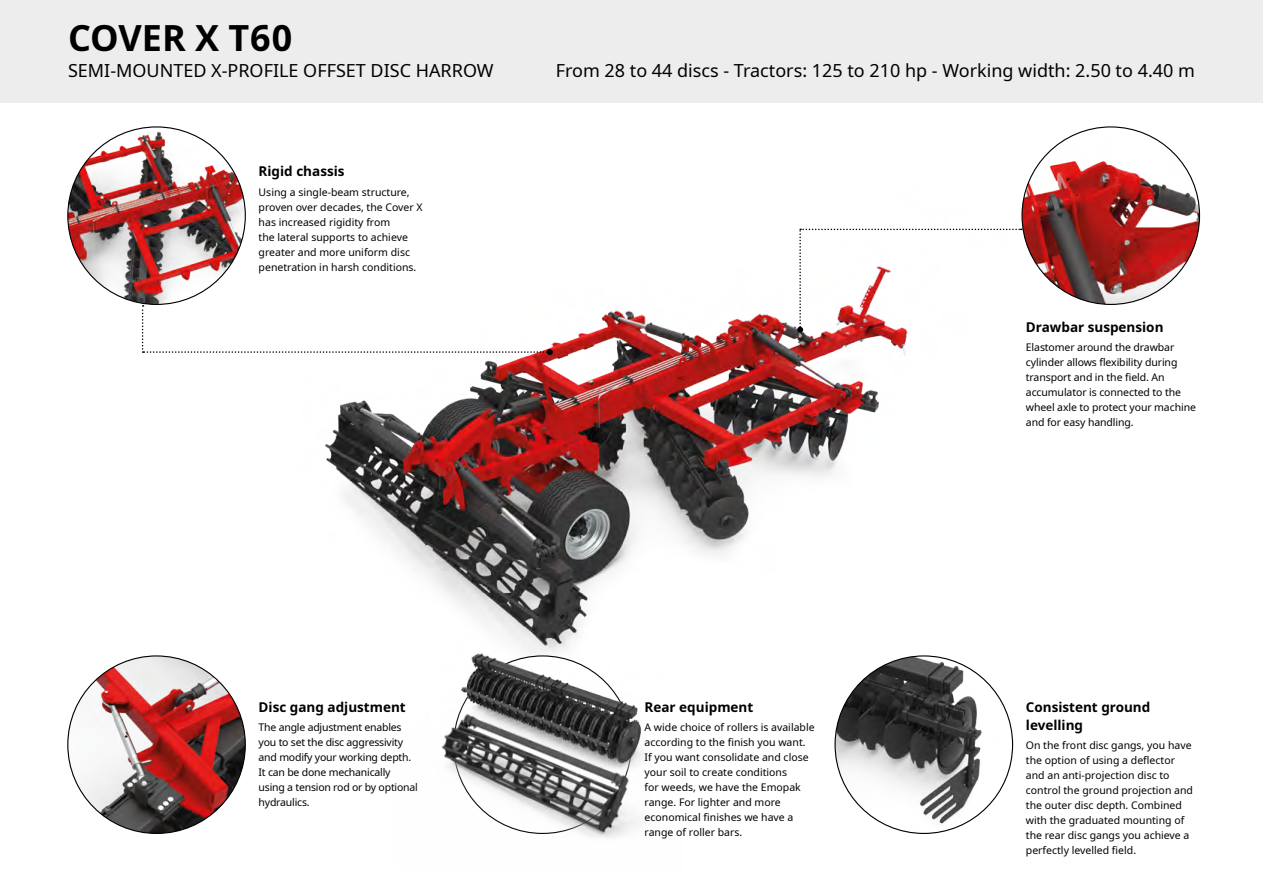
<style>
.page{position:relative;width:1263px;height:893px;background:#fff}
.page>*{position:absolute;margin:0;border:0;box-sizing:border-box;transform-origin:0 0}
.Titre_machine{font:700 36px "Noto Sans";color:#000}
.Titre_désignation_ma{font:18px "Noto Sans";color:#000}
.t1{font:700 18px "Noto Sans";color:#000}
.Sous_titre{font:700 13.5px/18px "Noto Sans";color:#000}
.Texte{font:10.5px/15px "Noto Sans";color:#000}
.Texte-2{font:10.5px/15px "Noto Sans";letter-spacing:-.02em;color:#000}
</style>
<div class="page">
<img style="left:200px;top:187px;width:811px;height:541px">
<img style="left:68px;top:127px;width:177px;height:177px;border-radius:89px">
<img style="left:1022px;top:127px;width:177px;height:177px;border-radius:89px">
<img style="left:835px;top:656px;width:177px;height:177px;border-radius:89px">
<svg style="left:142px;top:305px;width:411px;height:50px"></svg>
<svg style="left:797px;top:229px;width:225px;height:104px"></svg>
<img style="left:68px;top:656px;width:177px;height:177px;border-radius:89px">
<img style="left:416px;top:619px;width:276px;height:109px">
<img style="left:392px;top:686px;width:291px;height:152px">
<div style="left:0;top:0;width:1263px;height:102px;background:#ededed"></div>
<hr style="left:114px;top:855px;width:1px;height:38px;background:#9d9d9c">
<p class="Titre_machine" style="left:68px;top:12px;width:226px">COVER X T60</p>
<p class="Titre_désignation_ma" style="left:68px;top:58px;width:427px">SEMI-MOUNTED X-PROFILE OFFSET DISC HARROW</p>
<p class="Titre_désignation_ma" style="left:556px;top:58px;width:641px">From 28 to 44 discs - Tractors: 125 to 210 hp - Working width: 2.50 to 4.40 m</p>
<h2 class="t1" style="left:68px;top:19px;width:114px">COVER X T60</h2>
<p class="Sous_titre" style="left:259px;top:163px;width:87px">Rigid chassis</p>
<p class="Texte" style="left:259px;top:185px;width:166px">Using a single-beam structure, proven over decades, the Cover X has increased rigidity from<br>the lateral supports to achieve greater and more uniform disc penetration in harsh conditions.</p>
<p class="Sous_titre" style="left:259px;top:698px;width:149px">Disc gang adjustment</p>
<p class="Texte-2" style="left:259px;top:720px;width:161px">The angle adjustment enables you to set the disc aggressivity and modify your working depth.<br>It can be done mechanically using a tension rod or by optional hydraulics.</p>
<p class="Sous_titre" style="left:645px;top:698px;width:110px">Rear equipment</p>
<p class="Texte" style="left:645px;top:720px;width:172px">A wide choice of rollers is available according to the finish you want.<br>If you want consolidate and close your soil to create conditions<br>for weeds, we have the Emopak range. For lighter and more economical finishes we have a range of roller bars.</p>
<p class="Sous_titre" style="left:1026px;top:318px;width:139px">Drawbar suspension</p>
<p class="Texte" style="left:1026px;top:340px;width:172px">Elastomer around the drawbar cylinder allows flexibility during transport and in the field. An accumulator is connected to the wheel axle to protect your machine and for easy handling.</p>
<p class="Sous_titre" style="left:1026px;top:698px;width:126px">Consistent ground levelling</p>
<p class="Texte" style="left:1026px;top:738px;width:169px">On the front disc gangs, you have the option of using a deflector and an anti-projection disc to control the ground projection and the outer disc depth. Combined with the graduated mounting of the rear disc gangs you achieve a perfectly levelled field.</p>
</div>
